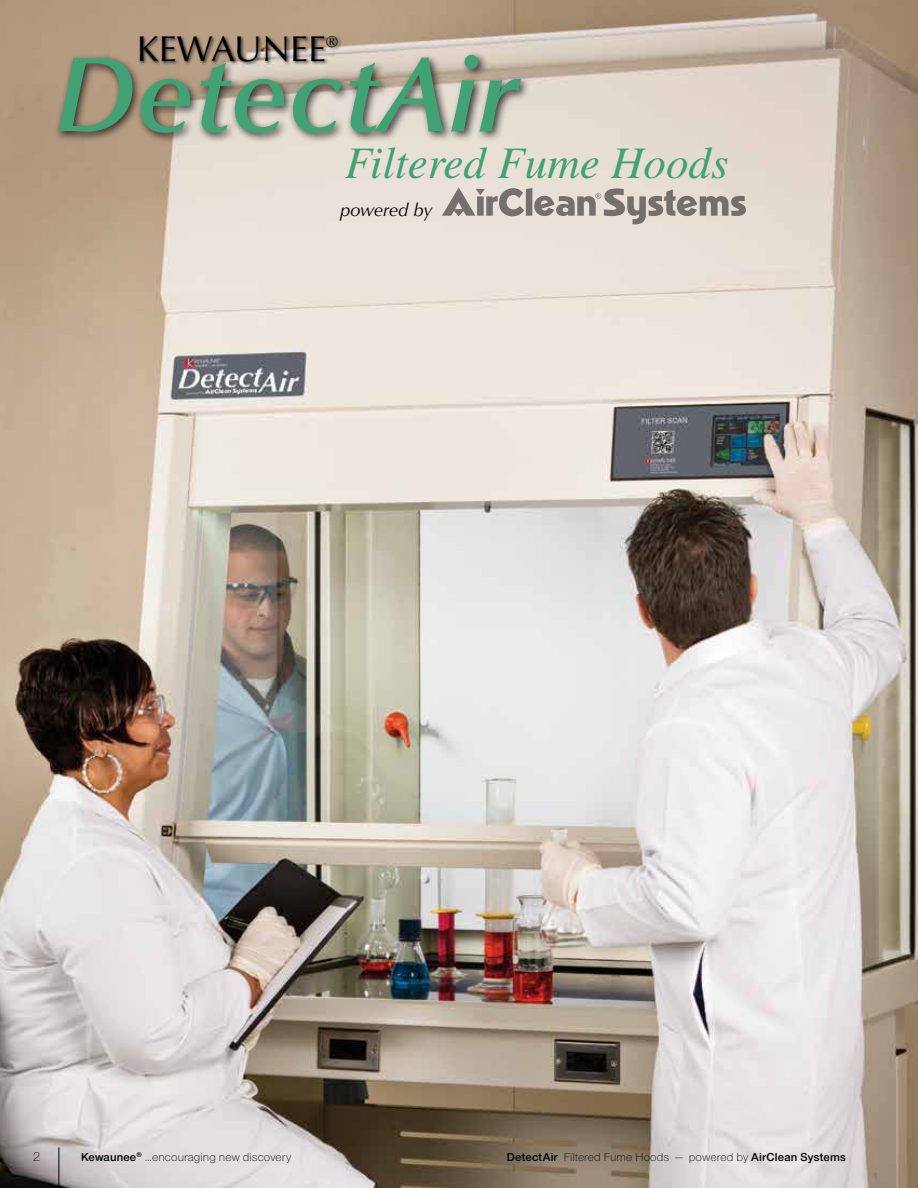
<style>
.page{position:relative;width:918px;height:1188px;background:#fff}
.page>*{position:absolute;margin:0;border:0;box-sizing:border-box;transform-origin:0 0}
.t1{font:italic 600 108px "Optima LT Std";color:#40a275}
.t2{font:italic 45px "Times";color:#40a275}
.t3{font:36px "Optima LT Std";color:#000}
.t4{font:italic 18px "Optima LT Std";color:#000}
.t5{font:15.75px "Optima LT Std";color:#000}
.t6{font:300 13.5px "Nimbus San Nov TOT";color:#000}
.t7{font:300 12px "Nimbus San Nov TOT";letter-spacing:.01em;color:#000}
.s1{font-family:"Nimbus San Nov TOT Sem Bol";font-weight:400}
</style>
<div class="page">
<img style="left:0;top:0;width:918px;height:1188px">
<div style="left:139px;top:35px;width:203px;height:31px;background:#000;opacity:.75"></div>
<div style="left:54px;top:50px;width:477px;height:94px;background:#000;opacity:.75"></div>
<svg style="left:442px;top:187px;width:304px;height:37px;background:#bdb6af"></svg>
<hr style="left:58px;top:1148px;width:1px;height:40px;background:#000">
<h3 class="t3" style="left:137px;top:28px;width:191px">KEWAUNEE</h3>
<h3 class="t5" style="left:326px;top:33px;width:13px">®</h3>
<h1 class="t1" style="left:54px;top:33px;width:464px">DetectAir</h1>
<h2 class="t2" style="left:345px;top:138px;width:385px">Filtered Fume Hoods</h2>
<h3 class="t4" style="left:340px;top:200px;width:94px">powered by</h3>
<p class="t6" style="left:33px;top:1149px;width:9px">2</p>
<p class="t7" style="left:81px;top:1150px;width:212px"><span class="s1">Kewaunee</span><sup>®</sup> …encouraging new discovery</p>
<p class="t7" style="left:507px;top:1150px;width:341px"><span class="s1">DetectAir</span> Filtered Fume Hoods — powered by <span class="s1">AirClean Systems</span></p>
</div>
